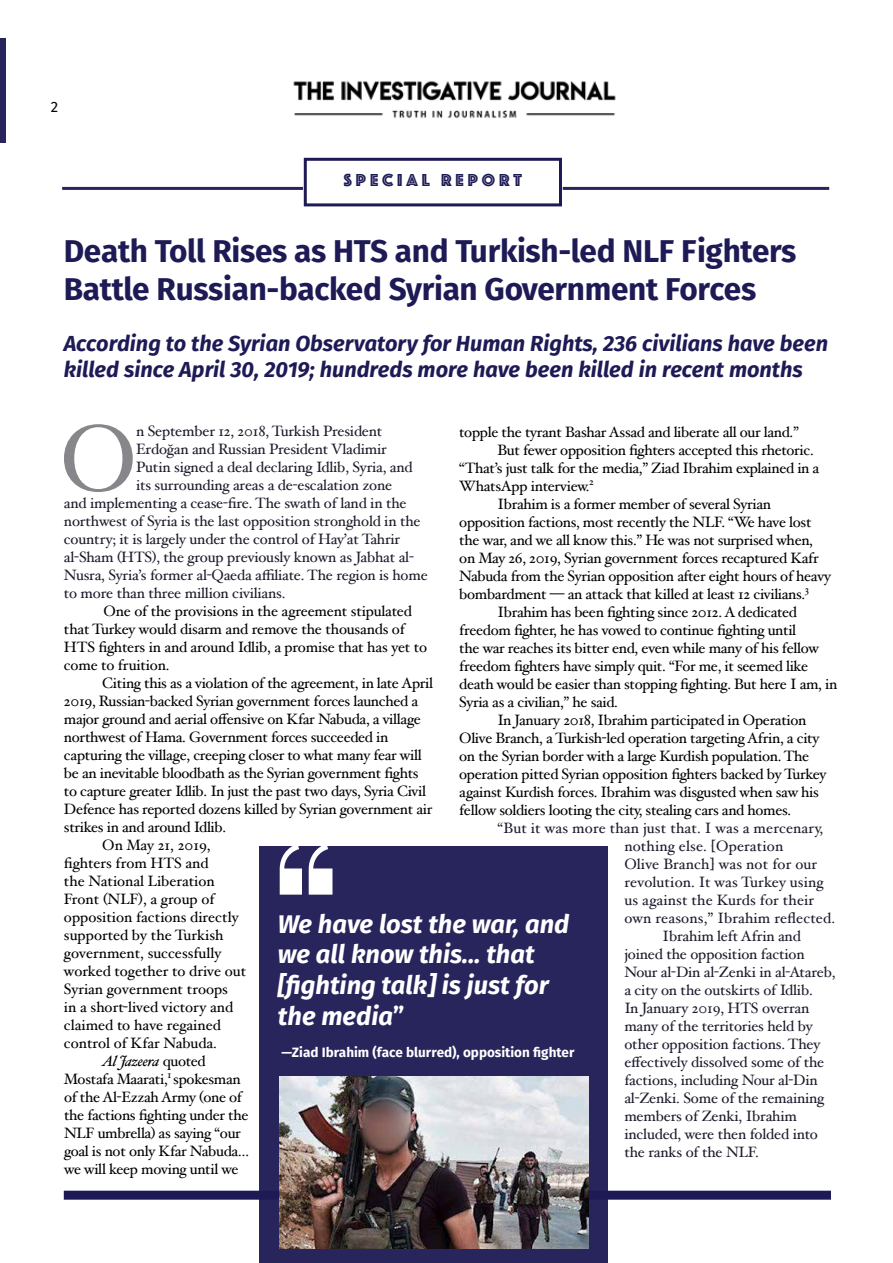
<style>
.page{position:relative;width:893px;height:1263px;background:#fff}
.page>*{position:absolute;margin:0;border:0;box-sizing:border-box;transform-origin:0 0}
.t1{font:93.3px "Hoefler Text";color:#87868b}
.t2{font:700 31.5px/37.8px "Fira Sans";letter-spacing:-.01em;color:#1d1a55}
.t3{font:italic 700 25.5px/30.6px "Fira Sans";color:#fff}
.t4{font:italic 700 21.75px/26.1px "Fira Sans";color:#1d1a55}
.t5{font:18px "Phosphate Inline";letter-spacing:.22em;color:#1d1a55}
.t6{font:15px/18px "Hoefler Text";letter-spacing:-.02em;color:#000}
.t7{font:15px "Hoefler Text";letter-spacing:-.01em;color:#1d1b2b}
.t8{font:15px "Hoefler Text";color:#000}
.t9{font:15px "Hoefler Text";letter-spacing:.01em;color:#1d1b2b}
.t10{font:italic 15px "Hoefler Text";letter-spacing:-.02em;color:#000}
.t11{font:15px "Fira Sans";color:#000}
.t12{font:700 13.5px "Fira Sans";color:#fff}
.s1{font-style:normal}
</style>
<div class="page">
<div style="left:0;top:39px;width:6px;height:104px;background:#28255d"></div>
<hr style="left:62px;top:187px;width:241px;height:3px;background:#1d1a55">
<hr style="left:563px;top:187px;width:266px;height:3px;background:#1d1a55">
<div style="left:304px;top:158px;width:258px;height:48px;border:3px solid #1d1a55"></div>
<div style="left:64px;top:1191px;width:767px;height:9px;background:#1d1a55"></div>
<div style="left:259px;top:846px;width:348px;height:417px;background:#28255d"></div>
<svg style="left:280px;top:846px;width:52px;height:49px"></svg>
<img style="left:279px;top:1076px;width:309px;height:173px">
<img style="left:293px;top:80px;width:323px;height:39px">
<p class="t11" style="left:51px;top:97px;width:9px">2</p>
<p class="t5" style="left:344px;top:167px;width:179px">SPECIAL REPORT</p>
<h2 class="t2" style="left:64px;top:232px;width:734px">Death Toll Rises as HTS and Turkish-led NLF Fighters<br>Battle Russian-backed Syrian Government Forces</h2>
<h3 class="t4" style="left:64px;top:331px;width:766px">According to the Syrian Observatory for Human Rights, 236 civilians have been killed since April 30, 2019; hundreds more have been killed in recent months</h3>
<h1 class="t1" style="left:60px;top:403px;width:79px">O</h1>
<p class="t7" style="left:136px;top:422px;width:248px">n September 12, 2018, Turkish President</p>
<p class="t6" style="left:459px;top:423px;width:341px">topple the tyrant Bashar Assad and liberate all our land.”</p>
<p class="t6" style="left:497px;top:441px;width:318px">But fewer opposition fighters accepted this rhetoric.</p>
<p class="t6" style="left:459px;top:459px;width:362px">“That’s just talk for the media,” Ziad Ibrahim explained in a</p>
<p class="t6" style="left:459px;top:477px;width:136px">WhatsApp interview.<sup>2</sup></p>
<p class="t6" style="left:497px;top:495px;width:275px">Ibrahim is a former member of several Syrian</p>
<p class="t6" style="left:459px;top:513px;width:354px">opposition factions, most recently the NLF. “We have lost</p>
<p class="t6" style="left:459px;top:531px;width:355px">the war, and we all know this.” He was not surprised when,</p>
<p class="t6" style="left:459px;top:549px;width:361px">on May 26, 2019, Syrian government forces recaptured Kafr</p>
<p class="t6" style="left:459px;top:567px;width:373px">Nabuda from the Syrian opposition after eight hours of heavy</p>
<p class="t6" style="left:459px;top:585px;width:351px">bombardment — an attack that killed at least 12 civilians.<sup>3</sup></p>
<p class="t6" style="left:497px;top:603px;width:301px">Ibrahim has been fighting since 2012. A dedicated</p>
<p class="t6" style="left:459px;top:621px;width:338px">freedom fighter, he has vowed to continue fighting until</p>
<p class="t6" style="left:459px;top:639px;width:361px">the war reaches its bitter end, even while many of his fellow</p>
<p class="t6" style="left:459px;top:657px;width:350px">freedom fighters have simply quit. “For me, it seemed like</p>
<p class="t6" style="left:459px;top:675px;width:380px">death would be easier than stopping fighting. But here I am, in</p>
<p class="t6" style="left:459px;top:693px;width:160px">Syria as a civilian,” he said.</p>
<p class="t6" style="left:497px;top:711px;width:310px">In January 2018, Ibrahim participated in Operation</p>
<p class="t6" style="left:459px;top:729px;width:362px">Olive Branch, a Turkish-led operation targeting Afrin, a city</p>
<p class="t6" style="left:459px;top:747px;width:352px">on the Syrian border with a large Kurdish population. The</p>
<p class="t6" style="left:459px;top:765px;width:369px">operation pitted Syrian opposition fighters backed by Turkey</p>
<p class="t6" style="left:459px;top:783px;width:361px">against Kurdish forces. Ibrahim was disgusted when saw his</p>
<p class="t6" style="left:459px;top:801px;width:333px">fellow soldiers looting the city, stealing cars and homes.</p>
<p class="t9" style="left:497px;top:819px;width:327px">“But it was more than just that. I was a mercenary,</p>
<p class="t9" style="left:624px;top:837px;width:160px">nothing else. [Operation</p>
<p class="t9" style="left:624px;top:855px;width:194px">Olive Branch] was not for our</p>
<p class="t9" style="left:624px;top:873px;width:201px">revolution. It was Turkey using</p>
<p class="t9" style="left:624px;top:891px;width:191px">us against the Kurds for their</p>
<p class="t9" style="left:624px;top:909px;width:212px">own reasons,” Ibrahim reflected.</p>
<p class="t7" style="left:663px;top:927px;width:140px">Ibrahim left Afrin and</p>
<p class="t7" style="left:624px;top:945px;width:182px">joined the opposition faction</p>
<p class="t7" style="left:624px;top:963px;width:213px">Nour al-Din al-Zenki in al-Atareb,</p>
<p class="t7" style="left:624px;top:981px;width:190px">a city on the outskirts of Idlib.</p>
<p class="t7" style="left:624px;top:999px;width:186px">In January 2019, HTS overran</p>
<p class="t7" style="left:624px;top:1017px;width:190px">many of the territories held by</p>
<p class="t7" style="left:624px;top:1035px;width:197px">other opposition factions. They</p>
<p class="t7" style="left:624px;top:1053px;width:201px">effectively dissolved some of the</p>
<p class="t7" style="left:624px;top:1071px;width:195px">factions, including Nour al-Din</p>
<p class="t7" style="left:624px;top:1089px;width:201px">al-Zenki. Some of the remaining</p>
<p class="t7" style="left:624px;top:1107px;width:174px">members of Zenki, Ibrahim</p>
<p class="t7" style="left:624px;top:1125px;width:195px">included, were then folded into</p>
<p class="t7" style="left:624px;top:1143px;width:136px">the ranks of the NLF.</p>
<p class="t7" style="left:136px;top:440px;width:252px">Erdoğan and Russian President Vladimir</p>
<p class="t7" style="left:136px;top:458px;width:278px">Putin signed a deal declaring Idlib, Syria, and</p>
<p class="t7" style="left:136px;top:476px;width:258px">its surrounding areas a de-escalation zone</p>
<p class="t7" style="left:64px;top:494px;width:344px">and implementing a cease-fire. The swath of land in the</p>
<p class="t7" style="left:64px;top:512px;width:358px">northwest of Syria is the last opposition stronghold in the</p>
<p class="t7" style="left:64px;top:530px;width:338px">country; it is largely under the control of Hay’at Tahrir</p>
<p class="t7" style="left:64px;top:548px;width:351px">al-Sham (HTS), the group previously known as Jabhat al-</p>
<p class="t7" style="left:64px;top:566px;width:365px">Nusra, Syria’s former al-Qaeda affiliate. The region is home</p>
<p class="t7" style="left:64px;top:584px;width:223px">to more than three million civilians.</p>
<p class="t6" style="left:64px;top:602px;width:365px;text-indent:40px">One of the provisions in the agreement stipulated that Turkey would disarm and remove the thousands of HTS fighters in and around Idlib, a promise that has yet to come to fruition.</p>
<p class="t6" style="left:102px;top:674px;width:332px">Citing this as a violation of the agreement, in late April</p>
<p class="t6" style="left:64px;top:692px;width:356px">2019, Russian-backed Syrian government forces launched a</p>
<p class="t6" style="left:64px;top:710px;width:358px">major ground and aerial offensive on Kfar Nabuda, a village</p>
<p class="t6" style="left:64px;top:728px;width:326px">northwest of Hama. Government forces succeeded in</p>
<p class="t6" style="left:64px;top:746px;width:359px">capturing the village, creeping closer to what many fear will</p>
<p class="t6" style="left:64px;top:764px;width:356px">be an inevitable bloodbath as the Syrian government fights</p>
<p class="t6" style="left:64px;top:782px;width:363px">to capture greater Idlib. In just the past two days, Syria Civil</p>
<p class="t6" style="left:64px;top:800px;width:370px">Defence has reported dozens killed by Syrian government air</p>
<p class="t6" style="left:64px;top:818px;width:164px">strikes in and around Idlib.</p>
<p class="t8" style="left:102px;top:836px;width:110px">On May 21, 2019,</p>
<p class="t8" style="left:64px;top:854px;width:146px">fighters from HTS and</p>
<p class="t8" style="left:64px;top:872px;width:152px">the National Liberation</p>
<p class="t8" style="left:64px;top:890px;width:152px">Front (NLF), a group of</p>
<p class="t8" style="left:64px;top:908px;width:176px">opposition factions directly</p>
<p class="t8" style="left:64px;top:926px;width:161px">supported by the Turkish</p>
<p class="t8" style="left:64px;top:944px;width:159px">government, successfully</p>
<p class="t8" style="left:64px;top:962px;width:184px">worked together to drive out</p>
<p class="t8" style="left:64px;top:980px;width:166px">Syrian government troops</p>
<p class="t8" style="left:64px;top:998px;width:171px">in a short-lived victory and</p>
<p class="t8" style="left:64px;top:1016px;width:158px">claimed to have regained</p>
<p class="t8" style="left:64px;top:1034px;width:154px">control of Kfar Nabuda.</p>
<p class="t10" style="left:102px;top:1052px;width:105px">Al Jazeera <span class="s1">quoted</span></p>
<p class="t6" style="left:64px;top:1070px;width:178px">Mostafa Maarati,<sup>1</sup> spokesman</p>
<p class="t6" style="left:64px;top:1088px;width:179px">of the Al-Ezzah Army (one of</p>
<p class="t6" style="left:64px;top:1106px;width:186px">the factions fighting under the</p>
<p class="t6" style="left:64px;top:1124px;width:178px">NLF umbrella) as saying “our</p>
<p class="t6" style="left:64px;top:1142px;width:187px">goal is not only Kfar Nabuda…</p>
<p class="t6" style="left:64px;top:1160px;width:176px">we will keep moving until we</p>
<h3 class="t3" style="left:278px;top:908px;width:293px">We have lost the war, and we all know this... that [fighting talk] is just for the media<span class="s1">”</span></h3>
<p class="t12" style="left:281px;top:1043px;width:294px">—Ziad Ibrahim (face blurred), opposition fighter</p>
</div>
